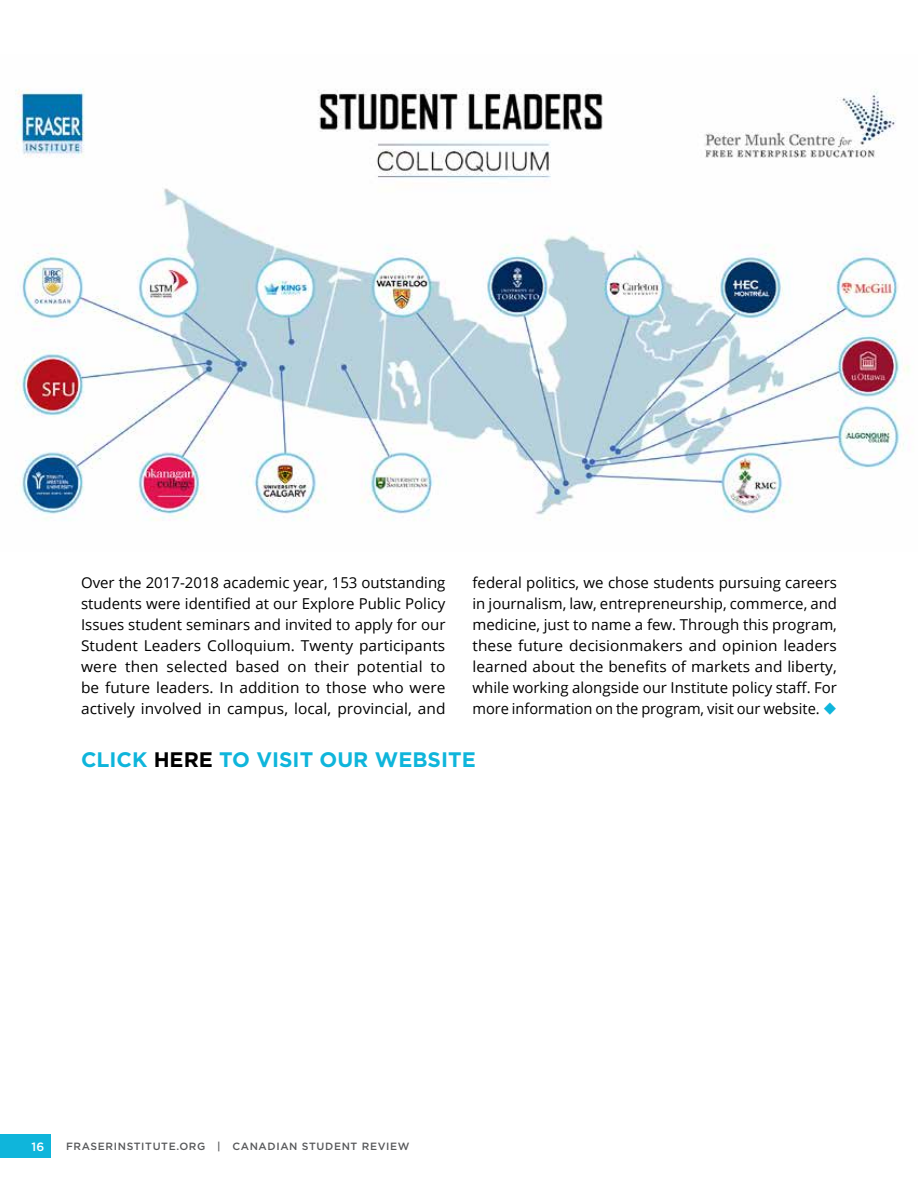
<style>
.page{position:relative;width:918px;height:1188px;background:#fff}
.page>*{position:absolute;margin:0;border:0;box-sizing:border-box;transform-origin:0 0}
.t1{font:700 21px "Gotham HTF";color:#0fb5db}
.t2{font:15px/21px "Open Sans";letter-spacing:.005em;color:#000;text-align:justify}
.t3{font:500 12px "Gotham HTF";color:#fff}
.t4{font:500 10.5px "Gotham HTF";letter-spacing:.06em;color:#58595b}
.s1{color:#0fb5db}
.s2{color:#000}
</style>
<div class="page">
<img style="left:15px;top:88px;width:894px;height:433px">
<div style="left:0;top:1134px;width:51px;height:24px;background:#0fb5db"></div>
<p class="t2" style="left:81px;top:572px;width:366px">Over the 2017-2018 academic year, 153 outstanding students were identified at our Explore Public Policy Issues student seminars and invited to apply for our Student Leaders Colloquium. Twenty participants were then selected based on their potential to be future leaders. In addition to those who were actively involved in campus, local, provincial, and</p>
<p class="t2" style="left:472px;top:572px;width:366px">federal politics, we chose students pursuing careers in journalism, law, entrepreneurship, commerce, and medicine, just to name a few. Through this program, these future decisionmakers and opinion leaders learned about the benefits of markets and liberty, while working alongside our Institute policy staff. For more information on the program, visit our website. <span class="s1">◆</span></p>
<h1 class="t1" style="left:81px;top:747px;width:396px">CLICK <span class="s2">HERE</span> TO VISIT OUR WEBSITE</h1>
<p class="t3" style="left:32px;top:1140px;width:14px">16</p>
<p class="t4" style="left:66px;top:1141px;width:345px">FRASERINSTITUTE.ORG | CANADIAN STUDENT REVIEW</p>
</div>
